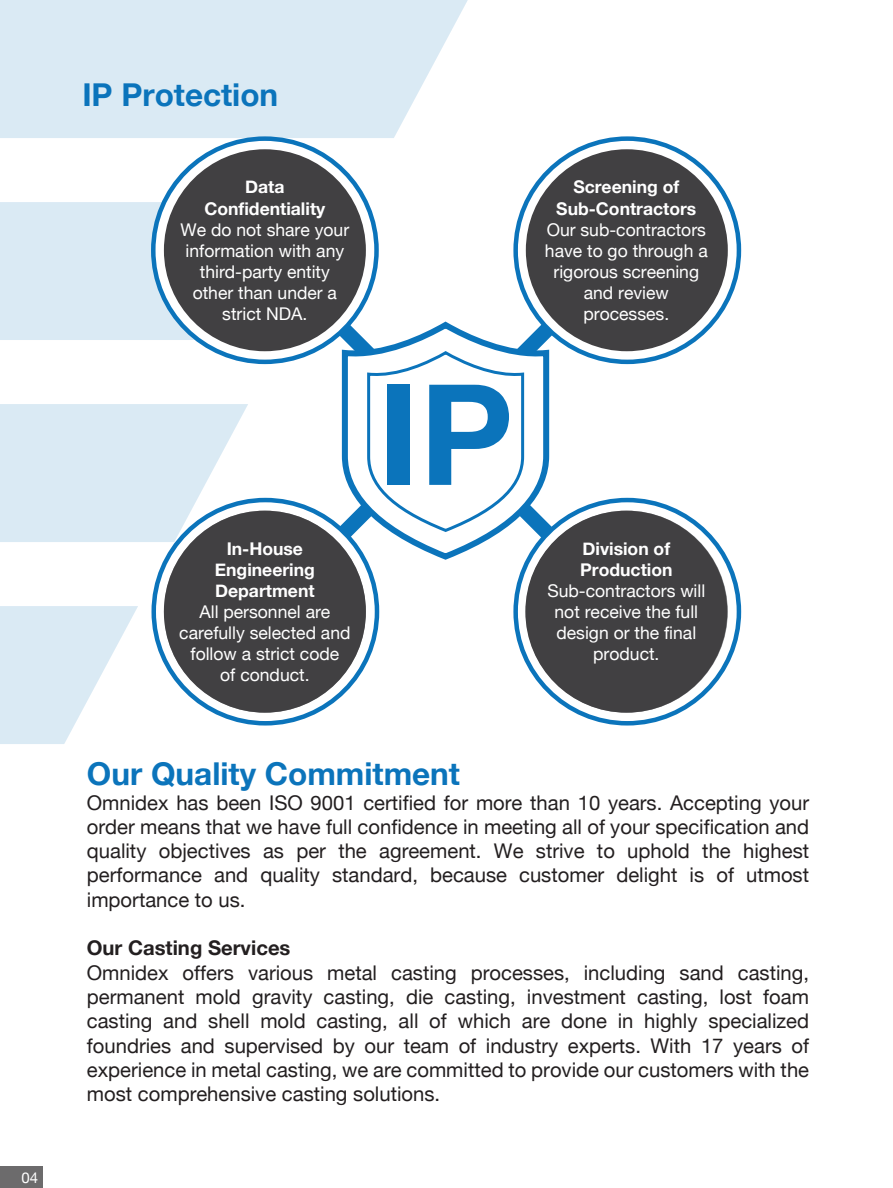
<style>
.page{position:relative;width:893px;height:1188px;background:#fff}
.page>*{position:absolute;margin:0;border:0;box-sizing:border-box;transform-origin:0 0}
.t1{font:700 140.25px "Helvetica Neue";color:#0b74bb}
.t2{font:700 31.5px "Helvetica Neue";color:#0b74bb}
.t3{font:20.25px/24.3px "Helvetica Neue";color:#231f20;text-align:justify}
.t4{font:700 20.25px "Helvetica Neue";color:#231f20}
.t5{font:17.55px/21px "Helvetica Neue";color:#fff;text-align:center}
.t6{font:700 17.55px/21px "Helvetica Neue";color:#fff;text-align:center}
.t7{font:15px "Helvetica Neue";color:#fff}
</style>
<div class="page">
<svg style="left:0;top:0;width:468px;height:138px;background:#dcebf4"></svg>
<div style="left:0;top:202px;width:197px;height:138px;background:#daeaf4"></div>
<svg style="left:0;top:404px;width:244px;height:138px;background:#dbebf4"></svg>
<svg style="left:0;top:606px;width:138px;height:138px"></svg>
<div style="left:0;top:1167px;width:43px;height:21px;background:#6c6b6c"></div>
<svg style="left:244px;top:231px;width:404px;height:402px"></svg>
<svg style="left:153px;top:139px;width:223px;height:223px"></svg>
<div style="left:164px;top:149px;width:202px;height:202px;background:#414042;border-radius:50%"></div>
<svg style="left:516px;top:139px;width:223px;height:223px"></svg>
<div style="left:526px;top:149px;width:202px;height:202px;background:#414042;border-radius:50%"></div>
<svg style="left:516px;top:500px;width:223px;height:223px"></svg>
<svg style="left:154px;top:500px;width:223px;height:223px"></svg>
<div style="left:164px;top:511px;width:202px;height:202px;background:#414042;border-radius:50%"></div>
<div style="left:525px;top:511px;width:202px;height:202px;background:#414042;border-radius:50%"></div>
<svg style="left:339px;top:317px;width:213px;height:246px"></svg>
<svg style="left:366px;top:349px;width:160px;height:185px"></svg>
<p class="t7" style="left:21px;top:1166px;width:18px">04</p>
<h2 class="t2" style="left:82px;top:70px;width:197px">IP Protection</h2>
<p class="t6" style="left:204px;top:177px;width:122px">Data<br>Confidentiality</p>
<p class="t5" style="left:181px;top:220px;width:170px">We do not share your information with any third-party entity other than under a strict NDA.</p>
<p class="t6" style="left:215px;top:539px;width:102px">In-House<br>Engineering<br>Department</p>
<p class="t5" style="left:179px;top:602px;width:173px">All personnel are carefully selected and follow a strict code<br>of conduct.</p>
<h1 class="t1" style="left:378px;top:325px;width:136px">IP</h1>
<p class="t6" style="left:556px;top:177px;width:142px">Screening of<br>Sub-Contractors</p>
<p class="t5" style="left:545px;top:220px;width:164px">Our sub-contractors have to go through a rigorous screening and review processes.</p>
<p class="t6" style="left:580px;top:539px;width:94px;text-align:left">Division of<br>Production</p>
<p class="t5" style="left:547px;top:581px;width:159px">Sub-contractors will not receive the full design or the final product.</p>
<h2 class="t2" style="left:87px;top:749px;width:375px">Our Quality Commitment</h2>
<p class="t3" style="left:87px;top:791px;width:724px">Omnidex has been ISO 9001 certified for more than 10 years. Accepting your order means that we have full confidence in meeting all of your specification and quality objectives as per the agreement. We strive to uphold the highest performance and quality standard, because customer delight is of utmost importance to us.</p>
<p class="t4" style="left:87px;top:932px;width:205px">Our Casting Services</p>
<p class="t3" style="left:87px;top:961px;width:724px">Omnidex offers various metal casting processes, including sand casting, permanent mold gravity casting, die casting, investment casting, lost foam casting and shell mold casting, all of which are done in highly specialized foundries and supervised by our team of industry experts. With 17 years of experience in metal casting, we are committed to provide our customers with the most comprehensive casting solutions.</p>
</div>
